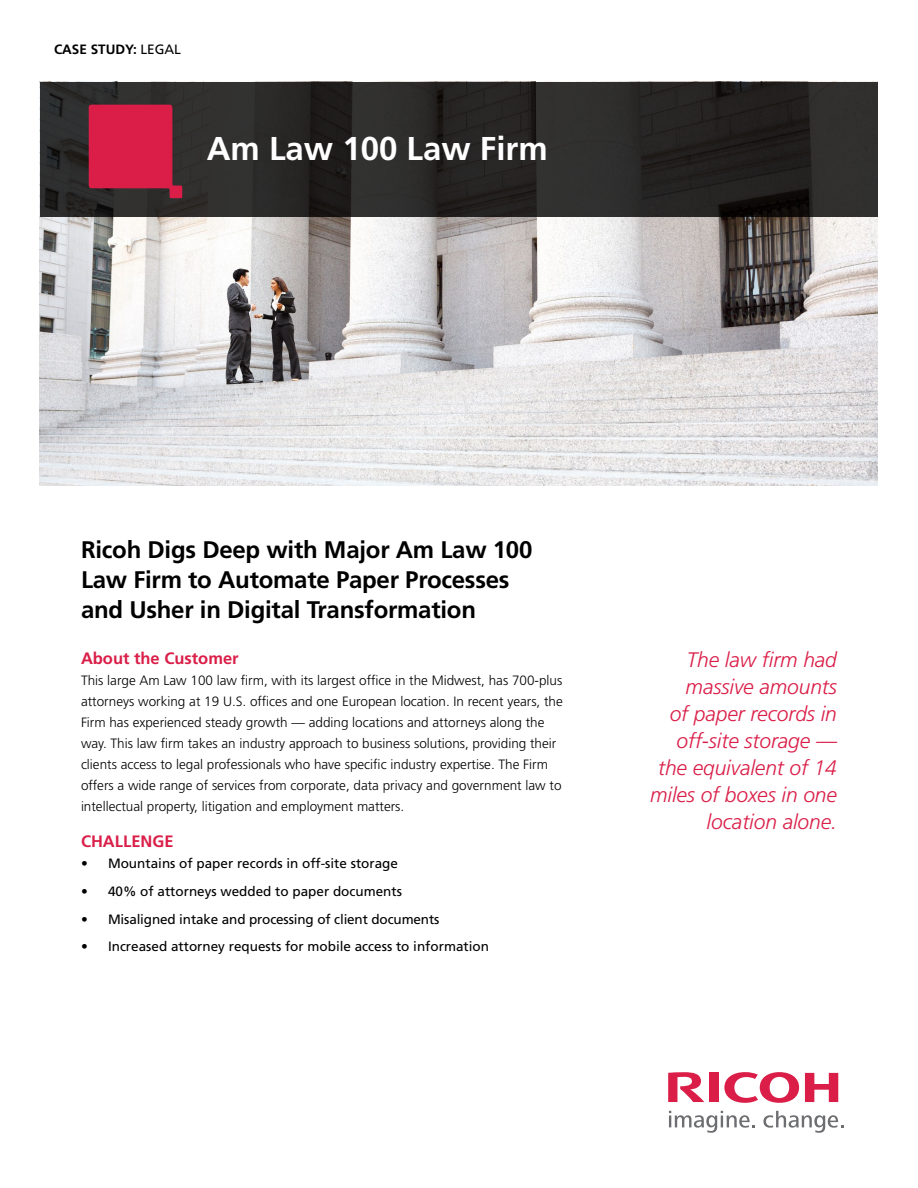
<style>
.page{position:relative;width:918px;height:1188px;background:#fff}
.page>*{position:absolute;margin:0;border:0;box-sizing:border-box;transform-origin:0 0}
.t1{font:700 33px "Frutiger LT Std";color:#fff}
.t2{font:700 24px/30px "Frutiger LT Std";letter-spacing:-.01em;color:#000}
.t3{font:italic 300 21px/27px "Frutiger LT Std";letter-spacing:-.005em;color:#da1e48;text-align:right}
.t4{font:700 16.5px "Frutiger LT Std";color:#da1e48}
.t5{font:300 13.5px/21px "Frutiger LT Std";color:#000}
.t6{font:13.5px "Frutiger LT Std";color:#000}
.t7{font:700 13.5px "Frutiger LT Std";color:#000}
.s1{font-weight:400}
</style>
<div class="page">
<svg style="left:724px;top:1072px;width:75px;height:31px"></svg>
<svg style="left:805px;top:1073px;width:33px;height:29px"></svg>
<div style="left:709px;top:1073px;width:10px;height:29px;background:#da1e48"></div>
<svg style="left:668px;top:1072px;width:36px;height:30px"></svg>
<svg style="left:669px;top:1111px;width:86px;height:22px"></svg>
<svg style="left:763px;top:1111px;width:81px;height:22px"></svg>
<img style="left:40px;top:217px;width:838px;height:269px">
<svg style="left:40px;top:82px;width:838px;height:135px;background:#282726"></svg>
<svg style="left:89px;top:105px;width:93px;height:93px;background:#bb2043"></svg>
<p class="t7" style="left:54px;top:41px;width:129px">CASE STUDY: <span class="s1">LEGAL</span></p>
<h1 class="t1" style="left:207px;top:129px;width:343px">Am Law 100 Law Firm</h1>
<h2 class="t2" style="left:81px;top:535px;width:453px">Ricoh Digs Deep with Major Am Law 100<br>Law Firm to Automate Paper Processes and Usher in Digital Transformation</h2>
<p class="t4" style="left:81px;top:649px;width:159px">About the Customer</p>
<p class="t5" style="left:81px;top:670px;width:483px">This large Am Law 100 law firm, with its largest office in the Midwest, has 700-plus attorneys working at 19 U.S. offices and one European location. In recent years, the Firm has experienced steady growth — adding locations and attorneys along the way. This law firm takes an industry approach to business solutions, providing their clients access to legal professionals who have specific industry expertise. The Firm offers a wide range of services from corporate, data privacy and government law to intellectual property, litigation and employment matters.</p>
<p class="t4" style="left:81px;top:832px;width:94px">CHALLENGE</p>
<p class="t6" style="left:81px;top:855px;width:319px">• Mountains of paper records in off-site storage</p>
<p class="t6" style="left:81px;top:883px;width:323px">• 40% of attorneys wedded to paper documents</p>
<p class="t6" style="left:81px;top:911px;width:360px">• Misaligned intake and processing of client documents</p>
<p class="t6" style="left:81px;top:939px;width:410px">• Increased attorney requests for mobile access to information</p>
<h3 class="t3" style="left:650px;top:647px;width:188px">The law firm had massive amounts<br>of paper records in off-site storage — the equivalent of 14 miles of boxes in one location alone.</h3>
</div>
